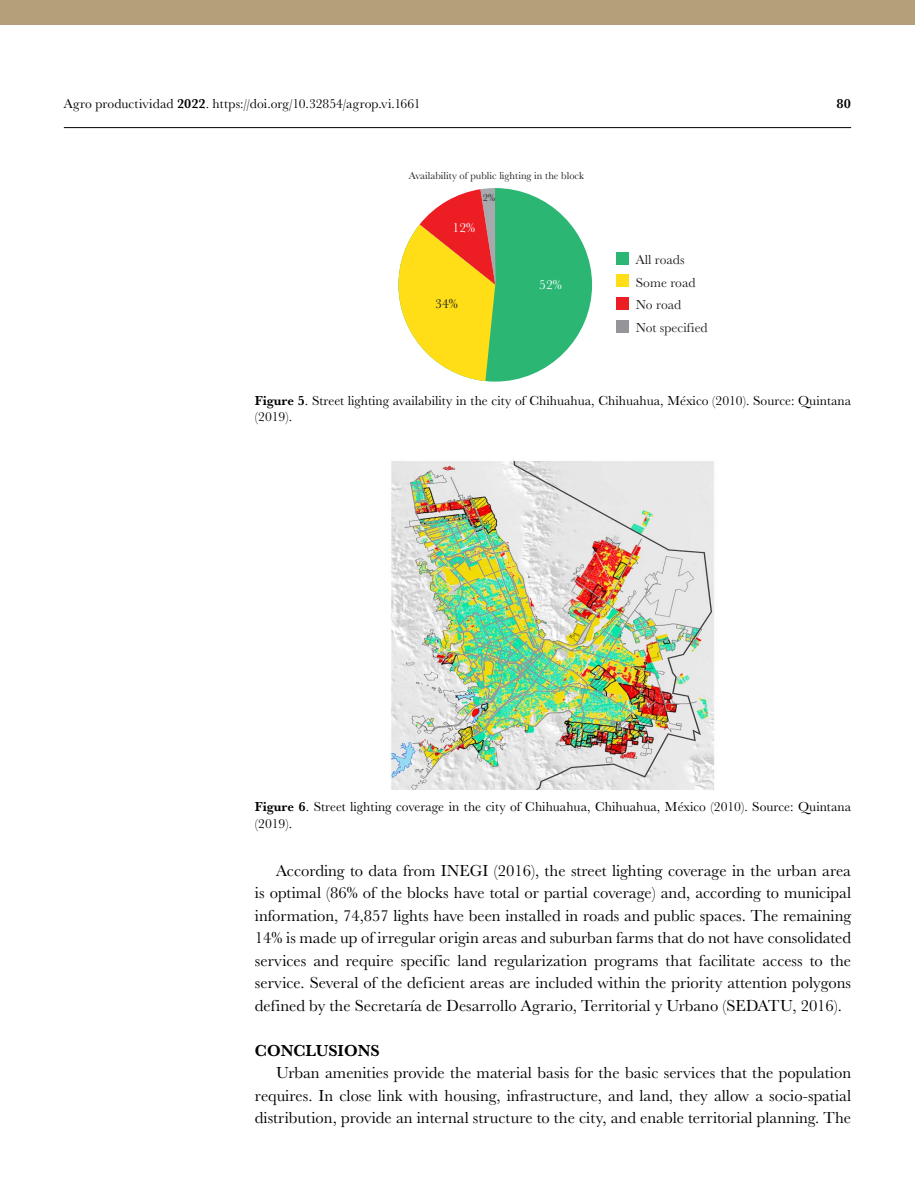
<style>
.page{position:relative;width:915px;height:1191px;background:#fff}
.page>*{position:absolute;margin:0;border:0;box-sizing:border-box;transform-origin:0 0}
.t1{font:16.5px/22.5px "Baskerville URW";color:#000;text-align:justify}
.t2{font:700 16.5px "Baskerville URW";color:#000}
.t3{font:13.5px/16.5px "Baskerville URW";color:#000}
.t4{font:13.5px/22.5px "Baskerville URW";color:#231f20}
.t5{font:13.5px "Baskerville URW";color:#fff}
.t6{font:700 13.5px "Baskerville URW";color:#000}
.t7{font:10.5px "Baskerville URW";color:#231f20}
.s1{font-weight:700}
</style>
<div class="page">
<hr style="left:64px;top:127px;width:786px;height:1px;background:#000">
<div style="left:0;top:0;width:914px;height:24px;background:#b49f7a"></div>
<div style="left:616px;top:252px;width:12px;height:12px;background:#2bb673"></div>
<div style="left:616px;top:275px;width:12px;height:12px;background:#ffde17"></div>
<svg style="left:398px;top:188px;width:194px;height:193px"></svg>
<div style="left:616px;top:297px;width:12px;height:12px;background:#ed1d24"></div>
<div style="left:616px;top:320px;width:12px;height:12px;background:#939598"></div>
<img style="left:390px;top:461px;width:325px;height:329px">
<p class="t3" style="left:64px;top:95px;width:358px">Agro productividad <span class="s1">2022</span>. https://doi.org/10.32854/agrop.vi.1661</p>
<p class="t6" style="left:836px;top:94px;width:16px">80</p>
<p class="t7" style="left:408px;top:168px;width:176px">Availability of public lighting in the block</p>
<p class="t5" style="left:452px;top:218px;width:24px">12%</p>
<p class="t7" style="left:482px;top:190px;width:14px">2%</p>
<p class="t4" style="left:435px;top:292px;width:24px">34%</p>
<p class="t5" style="left:539px;top:275px;width:24px">52%</p>
<p class="t4" style="left:635px;top:248px;width:73px">All roads<br>Some road<br>No road<br>Not specified</p>
<p class="t3" style="left:255px;top:391px;width:597px"><span class="s1">Figure 5</span>. Street lighting availability in the city of Chihuahua, Chihuahua, México (2010). Source: Quintana (2019).</p>
<p class="t3" style="left:255px;top:798px;width:597px"><span class="s1">Figure 6</span>. Street lighting coverage in the city of Chihuahua, Chihuahua, México (2010). Source: Quintana (2019).</p>
<p class="t1" style="left:255px;top:858px;width:597px;text-indent:21px">According to data from INEGI (2016), the street lighting coverage in the urban area is optimal (86% of the blocks have total or partial coverage) and, according to municipal information, 74,857 lights have been installed in roads and public spaces. The remaining 14% is made up of irregular origin areas and suburban farms that do not have consolidated services and require specific land regularization programs that facilitate access to the service. Several of the deficient areas are included within the priority attention polygons defined by the Secretaría de Desarrollo Agrario, Territorial y Urbano (SEDATU, 2016).</p>
<p class="t2" style="left:255px;top:1038px;width:126px">CONCLUSIONS</p>
<p class="t1" style="left:255px;top:1061px;width:597px;text-indent:21px">Urban amenities provide the material basis for the basic services that the population requires. In close link with housing, infrastructure, and land, they allow a socio-spatial distribution, provide an internal structure to the city, and enable territorial planning. The</p>
</div>
